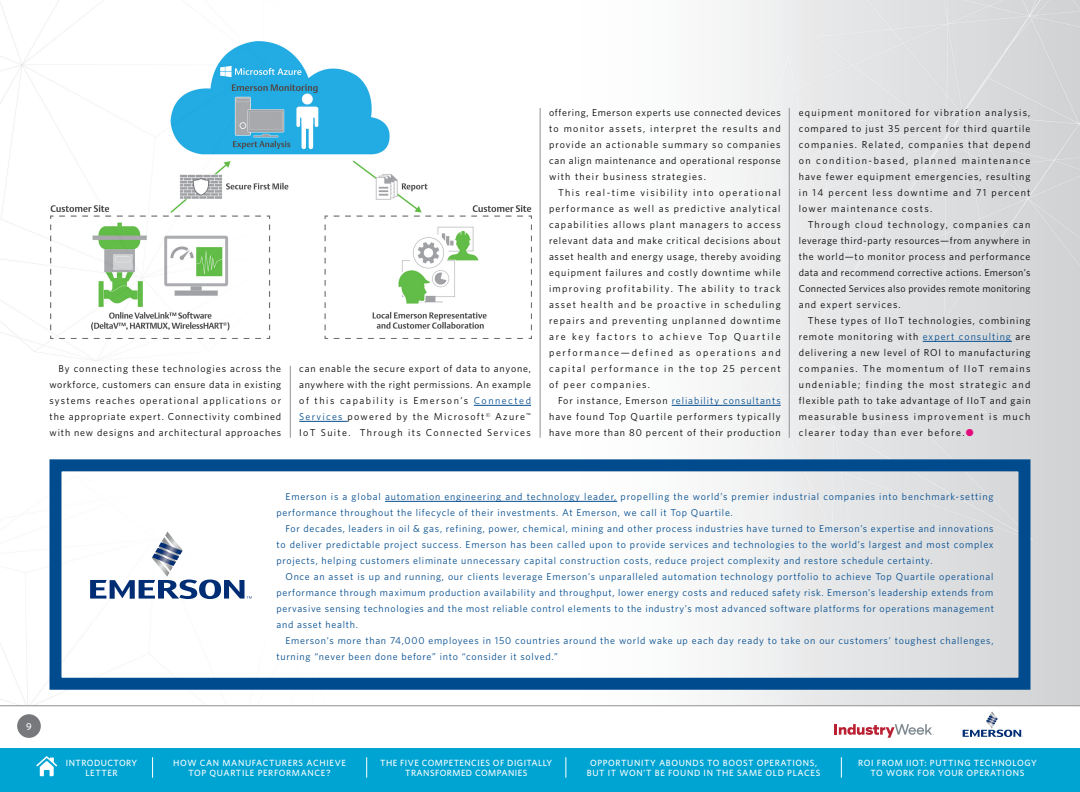
<style>
.page{position:relative;width:1080px;height:792px;background:#fff}
.page>*{position:absolute;margin:0;border:0;box-sizing:border-box;transform-origin:0 0}
.body{font:10px/16px "Whitney";letter-spacing:.115em;color:#000;text-align:justify}
.body-2{font:10px/16px "Whitney";letter-spacing:.075em;color:#004b8d}
.t1{font:500 10px "Whitney";color:#fff}
.t2{font:500 9px/10px "Whitney";letter-spacing:.07em;color:#fff;text-align:center}
.t3{font:500 9px/10px "Whitney";letter-spacing:.05em;color:#fff;text-align:center}
.s1{color:#004b8d}
.s2{color:#e30a7c}
</style>
<div class="page">
<img style="left:0;top:0;width:1080px;height:706px">
<div style="left:50px;top:459px;width:980px;height:231px;border:12px solid #004b8d"></div>
<hr style="left:385px;top:501px;width:232px;height:1px;background:#004b8d">
<hr style="left:540px;top:108px;width:1px;height:330px;background:#8f9194">
<hr style="left:789px;top:108px;width:1px;height:330px;background:#8f9194">
<hr style="left:290px;top:366px;width:1px;height:72px;background:#8f9194">
<hr style="left:0;top:706px;width:540px;height:1px;background:#8f9194">
<hr style="left:540px;top:706px;width:540px;height:1px;background:#8f9194">
<div style="left:17px;top:714px;width:24px;height:24px;background:#77787b;border-radius:50%"></div>
<div style="left:0;top:748px;width:1080px;height:44px;background:#00a4d2"></div>
<hr style="left:474px;top:405px;width:57px;height:1px;background:#004b8d">
<hr style="left:299px;top:421px;width:49px;height:1px;background:#004b8d">
<hr style="left:672px;top:405px;width:109px;height:1px;background:#004b8d">
<hr style="left:923px;top:341px;width:89px;height:1px;background:#004b8d">
<svg style="left:36px;top:756px;width:21px;height:20px"></svg>
<svg style="left:152px;top:757px;width:1px;height:21px"></svg>
<svg style="left:366px;top:757px;width:1px;height:21px"></svg>
<svg style="left:565px;top:757px;width:1px;height:21px"></svg>
<svg style="left:841px;top:757px;width:1px;height:21px"></svg>
<svg style="left:963px;top:711px;width:60px;height:26px"></svg>
<svg style="left:834px;top:724px;width:100px;height:14px"></svg>
<svg style="left:90px;top:531px;width:162px;height:68px"></svg>
<img style="left:50px;top:41px;width:482px;height:297px">
<p class="body" style="left:50px;top:360px;width:233px;text-indent:9px">By connecting these technologies across the workforce, customers can ensure data in existing systems reaches operational applications or the appropriate expert. Connectivity combined with new designs and architectural approaches</p>
<p class="body" style="left:299px;top:360px;width:233px">can enable the secure export of data to anyone, anywhere with the right permissions. An example of this capability is Emerson’s <span class="s1">Connected Services</span> powered by the Microsoft<sup>©</sup> Azure<sup>™ </sup>IoT Suite. Through its Connected Services</p>
<p class="body" style="left:549px;top:104px;width:233px">offering, Emerson experts use connected devices to monitor assets, interpret the results and provide an actionable summary so companies can align maintenance and operational response with their business strategies.</p>
<p class="body" style="left:549px;top:184px;width:233px;text-indent:9px">This real-time visibility into operational performance as well as predictive analytical capabilities allows plant managers to access relevant data and make critical decisions about asset health and energy usage, thereby avoiding equipment failures and costly downtime while improving profitability. The ability to track asset health and be proactive in scheduling repairs and preventing unplanned downtime are key factors to achieve Top Quartile performance—defined as operations and capital performance in the top 25 percent of peer companies.</p>
<p class="body" style="left:549px;top:392px;width:233px;text-indent:9px">For instance, Emerson <span class="s1">reliability consultants </span>have found Top Quartile performers typically have more than 80 percent of their production</p>
<p class="body" style="left:799px;top:104px;width:233px">equipment monitored for vibration analysis, compared to just 35 percent for third quartile companies. Related, companies that depend on condition-based, planned maintenance have fewer equipment emergencies, resulting in 14 percent less downtime and 71 percent lower maintenance costs.</p>
<p class="body" style="left:799px;top:216px;width:233px;text-indent:9px">Through cloud technology, companies can leverage third-party resources—from anywhere in the world—to monitor process and performance data and recommend corrective actions. Emerson’s Connected Services also provides remote monitoring and expert services.</p>
<p class="body" style="left:799px;top:312px;width:233px;text-indent:9px">These types of IIoT technologies, combining remote monitoring with <span class="s1">expert consulting</span> are delivering a new level of ROI to manufacturing companies. The momentum of IIoT remains undeniable; finding the most strategic and flexible path to take advantage of IIoT and gain measurable business improvement is much clearer today than ever before.<span class="s2">●</span></p>
<p class="body-2" style="left:276px;top:488px;width:719px;text-indent:9px">Emerson is a global automation engineering and technology leader, propelling the world’s premier industrial companies into benchmark-setting performance throughout the lifecycle of their investments. At Emerson, we call it Top Quartile.</p>
<p class="body-2" style="left:276px;top:520px;width:719px;text-align:justify;text-indent:9px">For decades, leaders in oil &amp; gas, refining, power, chemical, mining and other process industries have turned to Emerson’s expertise and innovations to deliver predictable project success. Emerson has been called upon to provide services and technologies to the world’s largest and most complex projects, helping customers eliminate unnecessary capital construction costs, reduce project complexity and restore schedule certainty.</p>
<p class="body-2" style="left:276px;top:568px;width:719px;text-align:justify;text-indent:9px">Once an asset is up and running, our clients leverage Emerson’s unparalleled automation technology portfolio to achieve Top Quartile operational performance through maximum production availability and throughput, lower energy costs and reduced safety risk. Emerson’s leadership extends from pervasive sensing technologies and the most reliable control elements to the industry’s most advanced software platforms for operations management and asset health.</p>
<p class="body-2" style="left:276px;top:632px;width:719px;text-indent:9px">Emerson’s more than 74,000 employees in 150 countries around the world wake up each day ready to take on our customers’ toughest challenges, turning “never been done before” into “consider it solved.”</p>
<p class="t1" style="left:26px;top:721px;width:7px">9</p>
<p class="t3" style="left:66px;top:757px;width:73px">INTRODUCTORY<br>LETTER</p>
<p class="t2" style="left:173px;top:757px;width:174px">HOW CAN MANUFACTURERS ACHIEVE<br>TOP QUARTILE PERFORMANCE?</p>
<p class="t3" style="left:380px;top:757px;width:174px">THE FIVE COMPETENCIES OF DIGITALLY<br>TRANSFORMED COMPANIES</p>
<p class="t2" style="left:587px;top:757px;width:235px">OPPORTUNITY ABOUNDS TO BOOST OPERATIONS,<br>BUT IT WON’T BE FOUND IN THE SAME OLD PLACES</p>
<p class="t2" style="left:858px;top:757px;width:180px">ROI FROM IIOT: PUTTING TECHNOLOGY<br>TO WORK FOR YOUR OPERATIONS</p>
</div>
